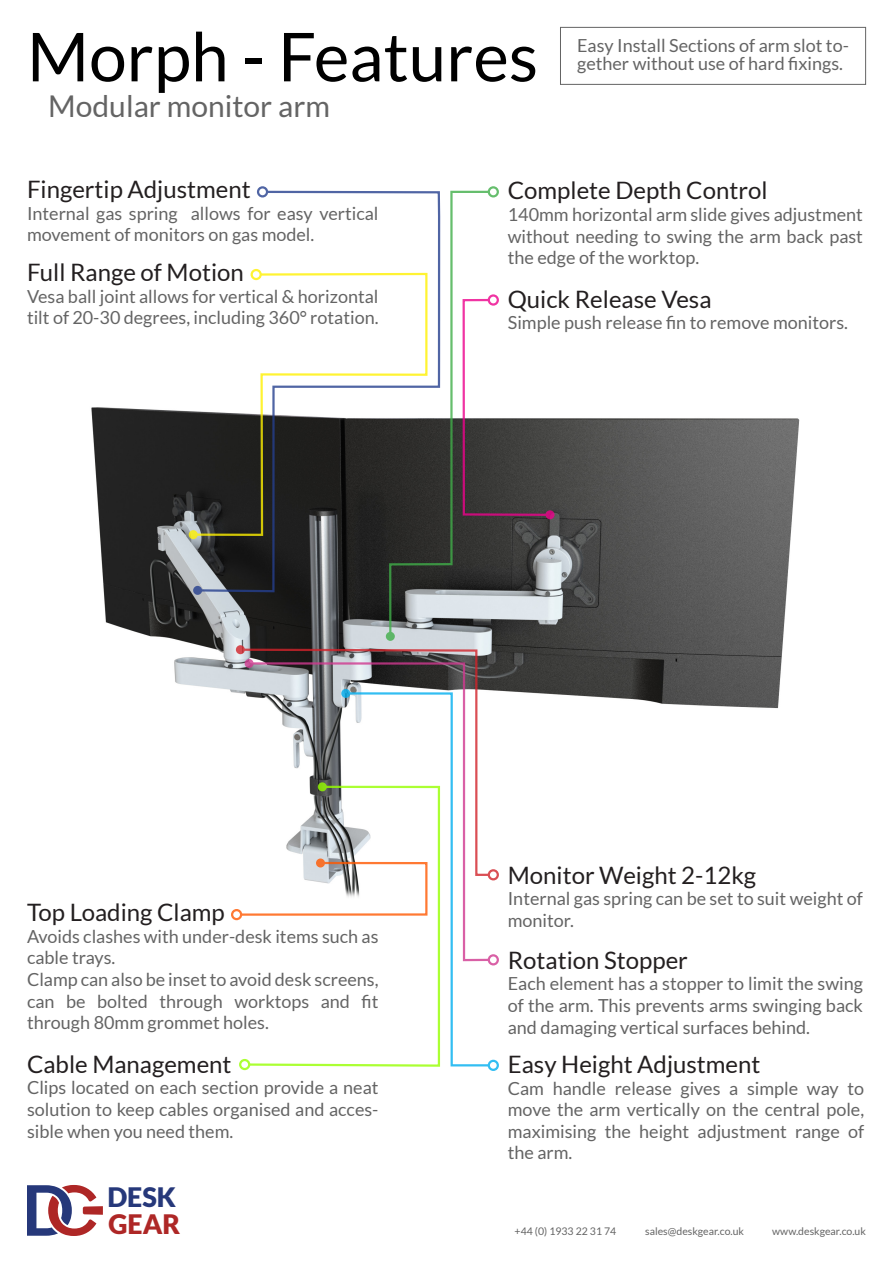
<style>
.page{position:relative;width:893px;height:1263px;background:#fff}
.page>*{position:absolute;margin:0;border:0;box-sizing:border-box;transform-origin:0 0}
.t1{font:67.5px "Lato";color:#000}
.t2{font:30px "Lato";color:#646464}
.t3{font:900 26.85px "Lato";color:#26387a}
.t4{font:900 26.85px "Lato";color:#ae2726}
.t5{font:24px "Lato";color:#231f20}
.t6{font:18px/21.6px "Lato";color:#646464;text-align:justify}
.t7{font:10.5px "Lato";color:#646464}
</style>
<div class="page">
<svg style="left:27px;top:1185px;width:76px;height:51px"></svg>
<img style="left:91px;top:407px;width:709px;height:474px">
<svg style="left:195px;top:190px;width:193px;height:403px"></svg>
<div style="left:257px;top:186px;width:11px;height:11px;border:2px solid #253f8e;border-radius:50%"></div>
<svg style="left:193px;top:586px;width:9px;height:9px"></svg>
<svg style="left:191px;top:272px;width:197px;height:265px"></svg>
<div style="left:251px;top:269px;width:11px;height:11px;border:2px solid #fff101;border-radius:50%"></div>
<svg style="left:189px;top:530px;width:9px;height:9px"></svg>
<svg style="left:388px;top:190px;width:103px;height:449px"></svg>
<div style="left:488px;top:186px;width:11px;height:11px;border:2px solid #40ae49;border-radius:50%"></div>
<svg style="left:386px;top:632px;width:9px;height:9px"></svg>
<svg style="left:461px;top:298px;width:91px;height:219px"></svg>
<div style="left:488px;top:294px;width:11px;height:12px;border:2px solid #ed028c;border-radius:50%"></div>
<svg style="left:545px;top:510px;width:9px;height:9px"></svg>
<svg style="left:247px;top:1059px;width:97px;height:9px"></svg>
<div style="left:239px;top:1059px;width:11px;height:11px;border:2px solid #96ff00;border-radius:50%"></div>
<svg style="left:239px;top:877px;width:8px;height:39px"></svg>
<div style="left:231px;top:909px;width:11px;height:11px;border:2px solid #ff5800;border-radius:50%"></div>
<svg style="left:238px;top:647px;width:253px;height:230px"></svg>
<svg style="left:236px;top:645px;width:9px;height:9px"></svg>
<div style="left:488px;top:869px;width:11px;height:11px;border:2px solid #d1232a;border-radius:50%"></div>
<svg style="left:247px;top:661px;width:244px;height:255px"></svg>
<svg style="left:245px;top:659px;width:9px;height:9px"></svg>
<div style="left:488px;top:954px;width:11px;height:11px;border:2px solid #d03990;border-radius:50%"></div>
<svg style="left:344px;top:691px;width:147px;height:376px"></svg>
<div style="left:488px;top:1060px;width:11px;height:11px;border:2px solid #00aeef;border-radius:50%"></div>
<svg style="left:341px;top:689px;width:9px;height:9px"></svg>
<div style="left:560px;top:27px;width:306px;height:58px;border:1px solid #646464"></div>
<p class="t1" style="left:27px;top:19px;width:513px">Morph - Features</p>
<p class="t2" style="left:48px;top:89px;width:283px">Modular monitor arm</p>
<p class="t6" style="left:577px;top:37px;width:273px;line-height:18px">Easy Install Sections of arm slot to&shy;gether without use of hard fixings.</p>
<p class="t5" style="left:27px;top:176px;width:225px">Fingertip Adjustment</p>
<p class="t6" style="left:27px;top:202px;width:353px">Internal gas spring allows for easy vertical movement of monitors on gas model.</p>
<p class="t5" style="left:27px;top:259px;width:218px">Full Range of Motion</p>
<p class="t6" style="left:27px;top:285px;width:353px">Vesa ball joint allows for vertical &amp; horizontal tilt of 20-30 degrees, including 360° rotation.</p>
<p class="t5" style="left:508px;top:177px;width:261px">Complete Depth Control</p>
<p class="t6" style="left:508px;top:204px;width:357px">140mm horizontal arm slide gives adjustment without needing to swing the arm back past the edge of the worktop.</p>
<p class="t5" style="left:508px;top:286px;width:205px">Quick Release Vesa</p>
<p class="t6" style="left:508px;top:312px;width:342px">Simple push release fin to remove monitors.</p>
<p class="t5" style="left:27px;top:899px;width:199px">Top Loading Clamp</p>
<p class="t6" style="left:27px;top:925px;width:353px">Avoids clashes with under-desk items such as cable trays.</p>
<p class="t6" style="left:27px;top:968px;width:353px">Clamp can also be inset to avoid desk screens, can be bolted through worktops and fit through 80mm grommet holes.</p>
<p class="t5" style="left:27px;top:1051px;width:206px">Cable Management</p>
<p class="t6" style="left:27px;top:1077px;width:353px">Clips located on each section provide a neat solution to keep cables organised and acces&shy;sible when you need them.</p>
<h3 class="t3" style="left:107px;top:1181px;width:70px">DESK</h3>
<h3 class="t4" style="left:108px;top:1208px;width:73px">GEAR</h3>
<p class="t5" style="left:508px;top:862px;width:250px">Monitor Weight 2-12kg</p>
<p class="t6" style="left:508px;top:888px;width:357px">Internal gas spring can be set to suit weight of monitor.</p>
<p class="t5" style="left:508px;top:947px;width:182px">Rotation Stopper</p>
<p class="t6" style="left:508px;top:973px;width:357px">Each element has a stopper to limit the swing of the arm. This prevents arms swinging back and damaging vertical surfaces behind.</p>
<p class="t5" style="left:508px;top:1051px;width:254px">Easy Height Adjustment</p>
<p class="t6" style="left:508px;top:1077px;width:358px">Cam handle release gives a simple way to move the arm vertically on the central pole, maximising the height adjustment range of the arm.</p>
<p class="t7" style="left:515px;top:1225px;width:103px">+44 (0) 1933 22 31 74</p>
<p class="t7" style="left:645px;top:1225px;width:100px">sales@deskgear.co.uk</p>
<p class="t7" style="left:772px;top:1225px;width:95px">www.deskgear.co.uk</p>
</div>
